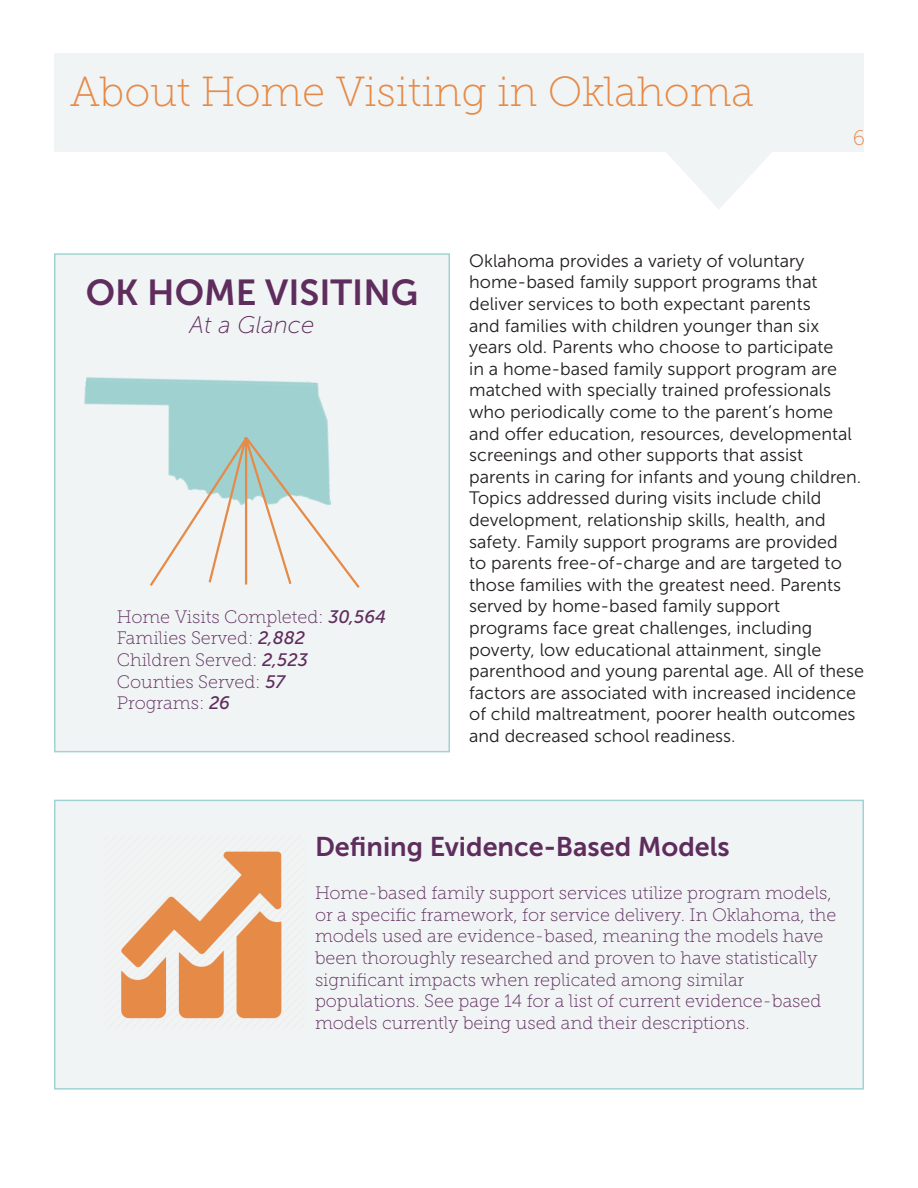
<style>
.page{position:relative;width:918px;height:1188px;background:#fff}
.page>*{position:absolute;margin:0;border:0;box-sizing:border-box;transform-origin:0 0}
.t1{font:42px "Museo Slab 100";color:#e68a48}
.t2{font:36px "Museo Sans 700";color:#5e2d5d}
.t3{font:27px "Museo Sans 700";color:#5e2d5d}
.t4{font:italic 24px "Museo Sans 100";color:#5e2d5d}
.t5{font:21px "Museo Slab 100";color:#e68a48}
.t6{font:18px/21.6px "Museo Sans 300";color:#231f20}
.t7{font:18px/21.6px "Museo Slab 100";color:#5e2d5d}
.s1{font-family:"Museo Sans 500";font-style:italic}
</style>
<div class="page">
<div style="left:54px;top:53px;width:810px;height:99px;background:#f1f4f5"></div>
<svg style="left:663px;top:150px;width:110px;height:59px"></svg>
<div style="left:54px;top:253px;width:396px;height:499px;background:#f1f4f5;border:2px solid #a1d3d3"></div>
<div style="left:54px;top:800px;width:810px;height:290px;background:#f1f4f5;border:2px solid #a1d3d3"></div>
<img style="left:84px;top:377px;width:245px;height:58px">
<svg style="left:150px;top:435px;width:210px;height:153px"></svg>
<img style="left:107px;top:836px;width:175px;height:183px">
<p class="t1" style="left:70px;top:69px;width:685px">About Home Visiting in Oklahoma</p>
<p class="t5" style="left:853px;top:126px;width:14px">6</p>
<p class="t2" style="left:86px;top:272px;width:334px">OK HOME VISITING</p>
<p class="t4" style="left:190px;top:312px;width:126px">At a Glance</p>
<p class="t7" style="left:117px;top:606px;width:271px">Home Visits Completed: <span class="s1">30,564</span></p>
<p class="t7" style="left:117px;top:627px;width:190px">Families Served: <span class="s1">2,882</span></p>
<p class="t7" style="left:117px;top:649px;width:193px">Children Served: <span class="s1">2,523</span></p>
<p class="t7" style="left:117px;top:671px;width:170px">Counties Served: <span class="s1">57</span></p>
<p class="t7" style="left:117px;top:692px;width:115px">Programs: <span class="s1">26</span></p>
<p class="t6" style="left:469px;top:250px;width:384px">Oklahoma provides a variety of voluntary home-based family support programs that deliver services to both expectant parents<br>and families with children younger than six years old. Parents who choose to participate in a home-based family support program are matched with specially trained professionals who periodically come to the parent’s home and offer education, resources, developmental screenings and other supports that assist</p>
<p class="t6" style="left:469px;top:466px;width:394px">parents in caring for infants and young children.<br>Topics addressed during visits include child</p>
<p class="t6" style="left:469px;top:509px;width:374px">development, relationship skills, health, and safety. Family support programs are provided to parents free-of-charge and are targeted to those families with the greatest need. Parents served by home-based family support</p>
<p class="t6" style="left:469px;top:617px;width:345px">programs face great challenges, including</p>
<p class="t6" style="left:469px;top:639px;width:354px">poverty, low educational attainment, single</p>
<p class="t6" style="left:469px;top:660px;width:396px">parenthood and young parental age. All of these factors are associated with increased incidence of child maltreatment, poorer health outcomes and decreased school readiness.</p>
<p class="t3" style="left:315px;top:832px;width:416px">Defining Evidence-Based Models</p>
<p class="t7" style="left:315px;top:882px;width:523px">Home-based family support services utilize program models, or a specific framework, for service delivery. In Oklahoma, the models used are evidence-based, meaning the models have been thoroughly researched and proven to have statistically significant impacts when replicated among similar</p>
<p class="t7" style="left:315px;top:990px;width:508px">populations. See page 14 for a list of current evidence-based models currently being used and their descriptions.</p>
</div>
